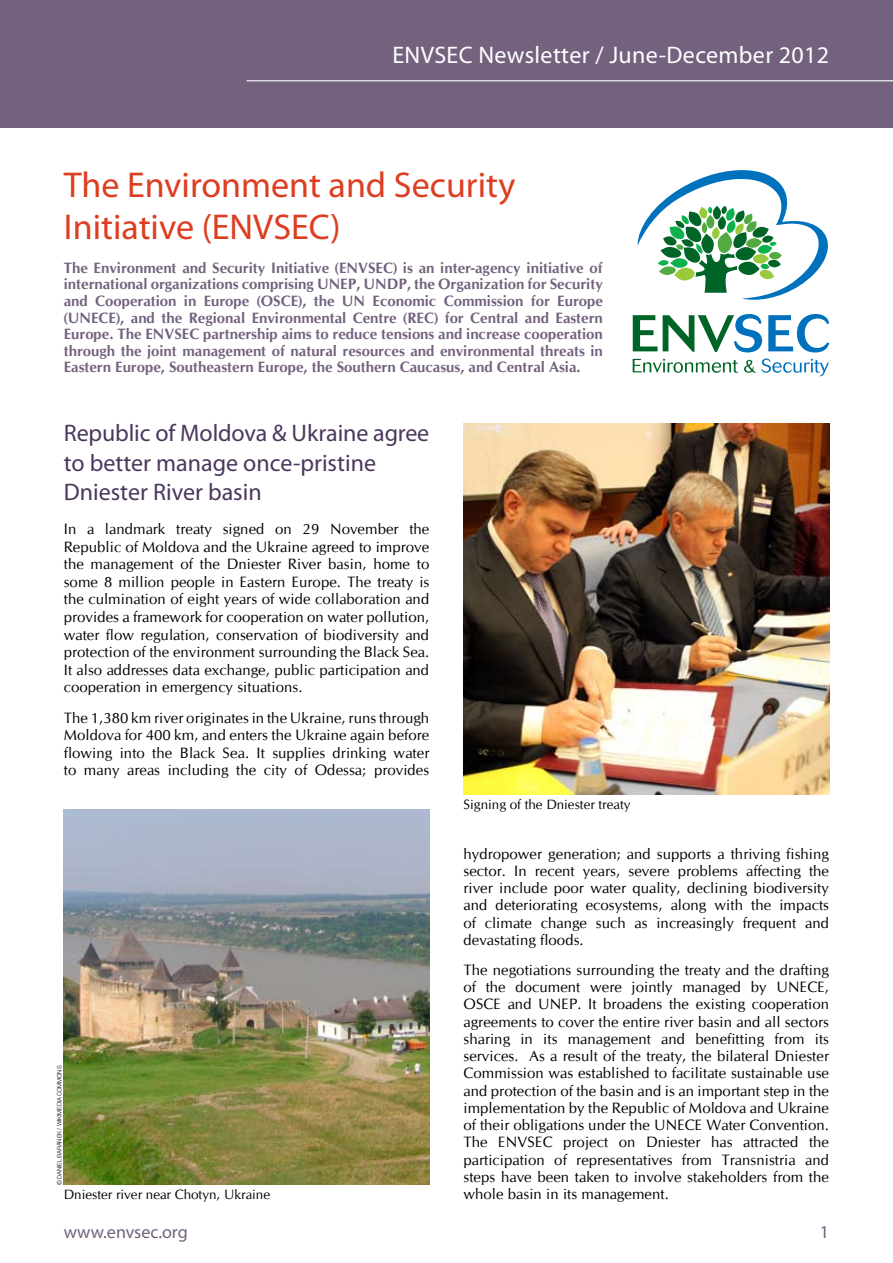
<style>
.page{position:relative;width:893px;height:1263px;background:#fff}
.page>*{position:absolute;margin:0;border:0;box-sizing:border-box;transform-origin:0 0}
.t1{font:36px/42.2px "Myriad Pro";color:#dd3d20}
.t2{font:24px/29.1px "Myriad Pro";color:#4b375d}
.t3{font:24px "Myriad Pro";letter-spacing:.015em;color:#fff}
.t4{font:18px "Myriad Pro";color:#73617e}
.t5{font:15px/17.2px "CG Omega";letter-spacing:.005em;color:#000;text-align:justify}
.t6{font:700 15px/16.6px "CG Omega";color:#73617e;text-align:justify}
.t7{font:13.5px "CG Omega";color:#000}
.t8{font:300 6px "Helvetica Neue";letter-spacing:-.02em;color:#000}
</style>
<div class="page">
<div style="left:0;top:0;width:893px;height:128px;background:#73617e"></div>
<hr style="left:247px;top:80px;width:646px;height:1px;background:#fff">
<svg style="left:637px;top:170px;width:191px;height:130px"></svg>
<svg style="left:633px;top:359px;width:105px;height:14px"></svg>
<svg style="left:744px;top:358px;width:85px;height:18px"></svg>
<svg style="left:633px;top:315px;width:24px;height:36px"></svg>
<svg style="left:663px;top:314px;width:99px;height:38px"></svg>
<svg style="left:768px;top:314px;width:61px;height:38px"></svg>
<img style="left:463px;top:423px;width:366px;height:372px">
<img style="left:64px;top:809px;width:365px;height:376px">
<h2 class="t3" style="left:392px;top:42px;width:438px">ENVSEC Newsletter / June-December 2012</h2>
<h1 class="t1" style="left:64px;top:165px;width:453px">The Environment and Security<br>Initiative (ENVSEC)</h1>
<p class="t6" style="left:64px;top:259px;width:541px">The Environment and Security Initiative (ENVSEC) is an inter-agency initiative of international organizations comprising UNEP, UNDP, the Organization for Security and Cooperation in Europe (OSCE), the UN Economic Commission for Europe (UNECE), and the Regional Environmental Centre (REC) for Central and Eastern Europe. The ENVSEC partnership aims to reduce tensions and increase cooperation through the joint management of natural resources and environmental threats in Eastern Europe, Southeastern Europe, the Southern Caucasus, and Central Asia.</p>
<h2 class="t2" style="left:64px;top:419px;width:367px">Republic of Moldova &amp; Ukraine agree to better manage once-pristine<br>Dniester River basin</h2>
<p class="t5" style="left:64px;top:520px;width:367px">In a landmark treaty signed on 29 November the Republic of Moldova and the Ukraine agreed to improve the management of the Dniester River basin, home to some 8 million people in Eastern Europe. The treaty is the culmination of eight years of wide collaboration and provides a framework for cooperation on water pollution, water flow regulation, conservation of biodiversity and protection of the environment surrounding the Black Sea.<br>It also addresses data exchange, public participation and cooperation in emergency situations.</p>
<p class="t5" style="left:64px;top:709px;width:367px">The 1,380 km river originates in the Ukraine, runs through Moldova for 400 km, and enters the Ukraine again before flowing into the Black Sea. It supplies drinking water to many areas including the city of Odessa; provides</p>
<p class="t8" style="left:56px;top:1185px;width:121px;rotate:-90deg">© Daniel Baránek / wikimedia commons</p>
<p class="t7" style="left:463px;top:797px;width:168px">Signing of the Dniester treaty</p>
<p class="t5" style="left:463px;top:845px;width:367px">hydropower generation; and supports a thriving fishing sector. In recent years, severe problems affecting the river include poor water quality, declining biodiversity and deteriorating ecosystems, along with the impacts of climate change such as increasingly frequent and devastating floods.</p>
<p class="t5" style="left:463px;top:961px;width:367px">The negotiations surrounding the treaty and the drafting of the document were jointly managed by UNECE, OSCE and UNEP. It broadens the existing cooperation agreements to cover the entire river basin and all sectors sharing in its management and benefitting from its services. As a result of the treaty, the bilateral Dniester Commission was established to facilitate sustainable use and protection of the basin and is an important step in the implementation by the Republic of Moldova and Ukraine of their obligations under the UNECE Water Convention.<br>The ENVSEC project on Dniester has attracted the participation of representatives from Transnistria and steps have been taken to involve stakeholders from the</p>
<p class="t7" style="left:64px;top:1187px;width:208px">Dniester river near Chotyn, Ukraine</p>
<p class="t5" style="left:463px;top:1185px;width:207px">whole basin in its management.</p>
<p class="t4" style="left:64px;top:1222px;width:125px">www.envsec.org</p>
<p class="t4" style="left:820px;top:1222px;width:11px">1</p>
</div>
